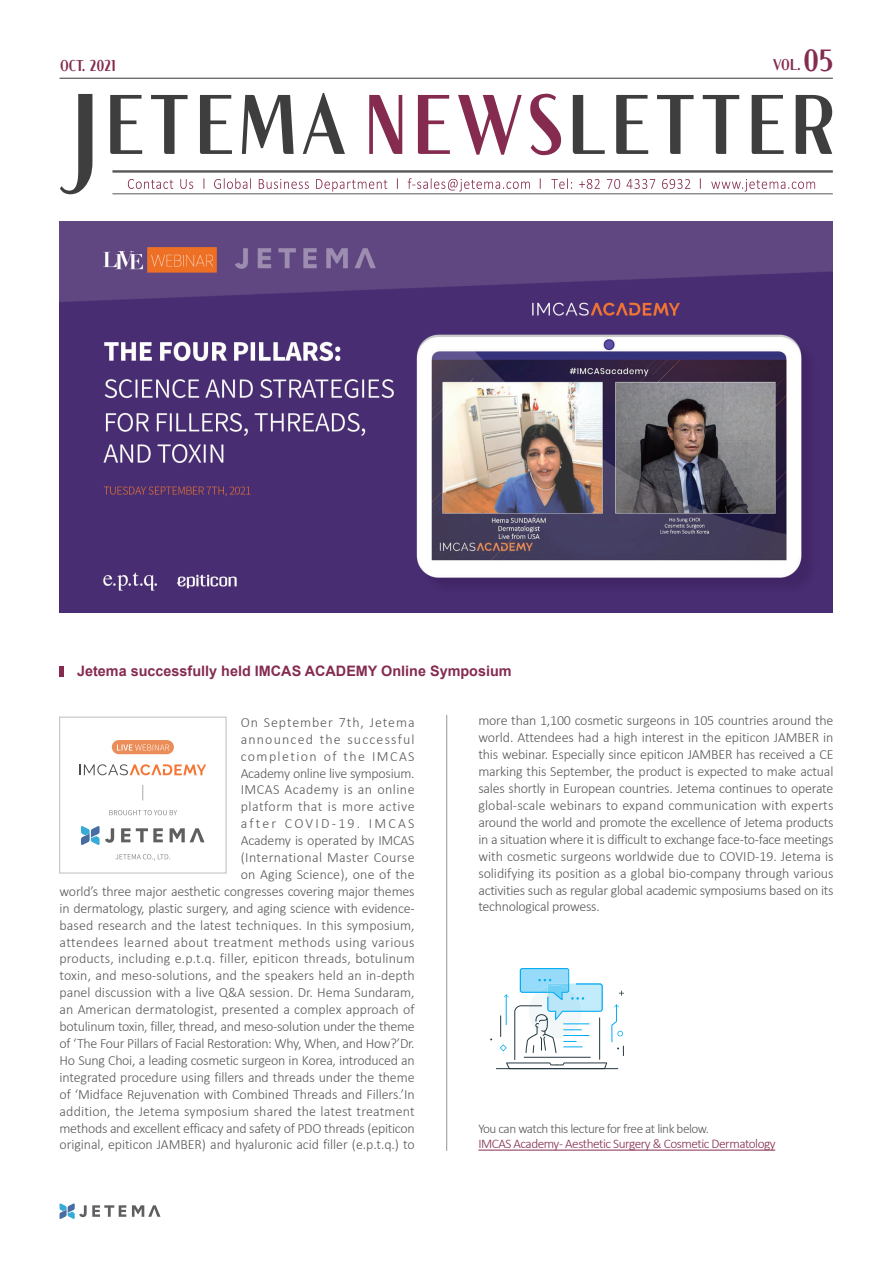
<style>
.page{position:relative;width:893px;height:1263px;background:#fff}
.page>*{position:absolute;margin:0;border:0;box-sizing:border-box;transform-origin:0 0}
.t1{font:15.6px "Cafe 24 Dangdanghae";letter-spacing:.03em;color:#852b50;scale:.83 1}
.t2{font:700 14.4px "Arial";color:#852b50}
.t3{font:300 14.1px/17px "Calibri";letter-spacing:-.005em;color:#57585a;text-align:right}
.t4{font:300 13.2px "Calibri";letter-spacing:-.035em;color:#852b50}
.t5{font:300 13.2px "Calibri";letter-spacing:-.035em;color:#57585a}
.s1{font-size:30.45px}
</style>
<div class="page">
<hr style="left:60px;top:78px;width:773px;height:1px;background:#57585a">
<hr style="left:112px;top:170px;width:721px;height:3px;background:#57585a">
<hr style="left:112px;top:193px;width:721px;height:1px;background:#57585a">
<svg style="left:128px;top:179px;width:45px;height:10px"></svg>
<svg style="left:180px;top:179px;width:13px;height:10px"></svg>
<svg style="left:214px;top:178px;width:37px;height:11px"></svg>
<svg style="left:259px;top:179px;width:50px;height:10px"></svg>
<svg style="left:316px;top:179px;width:71px;height:13px"></svg>
<svg style="left:408px;top:178px;width:122px;height:14px"></svg>
<svg style="left:551px;top:178px;width:21px;height:11px"></svg>
<svg style="left:579px;top:179px;width:21px;height:10px"></svg>
<svg style="left:607px;top:179px;width:13px;height:10px"></svg>
<svg style="left:626px;top:179px;width:29px;height:10px"></svg>
<svg style="left:662px;top:179px;width:28px;height:10px"></svg>
<svg style="left:711px;top:179px;width:104px;height:13px"></svg>
<svg style="left:60px;top:94px;width:32px;height:100px"></svg>
<svg style="left:110px;top:95px;width:32px;height:59px"></svg>
<svg style="left:151px;top:95px;width:37px;height:59px"></svg>
<svg style="left:200px;top:95px;width:32px;height:59px"></svg>
<svg style="left:242px;top:95px;width:52px;height:59px"></svg>
<svg style="left:303px;top:93px;width:42px;height:61px"></svg>
<svg style="left:369px;top:95px;width:33px;height:59px"></svg>
<svg style="left:418px;top:95px;width:32px;height:59px"></svg>
<svg style="left:458px;top:95px;width:64px;height:60px"></svg>
<svg style="left:530px;top:94px;width:31px;height:61px"></svg>
<svg style="left:573px;top:95px;width:32px;height:59px"></svg>
<svg style="left:616px;top:95px;width:32px;height:59px"></svg>
<svg style="left:657px;top:95px;width:37px;height:59px"></svg>
<svg style="left:703px;top:95px;width:36px;height:59px"></svg>
<svg style="left:752px;top:95px;width:32px;height:59px"></svg>
<svg style="left:796px;top:95px;width:36px;height:59px"></svg>
<svg style="left:132px;top:1205px;width:28px;height:12px"></svg>
<svg style="left:60px;top:1203px;width:66px;height:16px"></svg>
<hr style="left:446px;top:715px;width:1px;height:436px;background:#939598">
<hr style="left:60px;top:666px;width:4px;height:11px;background:#852b50">
<div style="left:60px;top:717px;width:166px;height:156px;border:1px solid #bcbdc0"></div>
<svg style="left:80px;top:764px;width:126px;height:11px"></svg>
<svg style="left:112px;top:740px;width:62px;height:14px"></svg>
<svg style="left:117px;top:744px;width:52px;height:6px"></svg>
<svg style="left:115px;top:854px;width:55px;height:6px"></svg>
<svg style="left:109px;top:810px;width:68px;height:5px"></svg>
<svg style="left:121px;top:828px;width:42px;height:14px"></svg>
<svg style="left:170px;top:828px;width:35px;height:14px"></svg>
<svg style="left:81px;top:826px;width:33px;height:19px"></svg>
<hr style="left:478px;top:1150px;width:297px;height:1px;background:#852b50">
<svg style="left:143px;top:785px;width:1px;height:15px"></svg>
<hr style="left:496px;top:1068px;width:122px;height:1px;background:#243640">
<svg style="left:500px;top:968px;width:124px;height:101px"></svg>
<hr style="left:524px;top:1057px;width:67px;height:1px;background:#243640">
<img style="left:60px;top:222px;width:773px;height:391px">
<div style="left:251px;top:485px;width:71px;height:11px;background:#492d72"></div>
<p class="t1" style="left:61px;top:57px;width:68px">OCT. 2021</p>
<p class="t1" style="left:773px;top:57px;width:73px">VOL. <span class="s1">05</span></p>
<p class="t2" style="left:77px;top:661px;width:436px">Jetema successfully held IMCAS ACADEMY Online Symposium</p>
<p class="t3" style="left:60px;top:713px;width:357px">On September 7th, Jetema<br>announced the successful<br>completion of the IMCAS<br>Academy online live symposium.<br>IMCAS Academy is an online<br>platform that is more active<br>after COVID-19. IMCAS<br>Academy is operated by IMCAS<br>(International Master Course<br>on Aging Science), one of the<br>world’s three major aesthetic congresses covering major themes in dermatology, plastic surgery, and aging science with evidence&shy;based research and the latest techniques. In this symposium, attendees learned about treatment methods using various products, including e.p.t.q. filler, epiticon threads, botulinum toxin, and meso-solutions, and the speakers held an in-depth panel discussion with a live Q&amp;A session. Dr. Hema Sundaram, an American dermatologist, presented a complex approach of botulinum toxin, filler, thread, and meso-solution under the theme of ‘The Four Pillars of Facial Restoration: Why, When, and How?’Dr.<br>Ho Sung Choi, a leading cosmetic surgeon in Korea, introduced an integrated procedure using fillers and threads under the theme of ‘Midface Rejuvenation with Combined Threads and Fillers.’In addition, the Jetema symposium shared the latest treatment methods and excellent efficacy and safety of PDO threads (epiticon original, epiticon JAMBER) and hyaluronic acid filler (e.p.t.q.) to</p>
<p class="t3" style="left:478px;top:712px;width:357px;text-align:justify">more than 1,100 cosmetic surgeons in 105 countries around the world. Attendees had a high interest in the epiticon JAMBER in this webinar. Especially since epiticon JAMBER has received a CE marking this September, the product is expected to make actual sales shortly in European countries. Jetema continues to operate global-scale webinars to expand communication with experts around the world and promote the excellence of Jetema products in a situation where it is difficult to exchange face-to-face meetings with cosmetic surgeons worldwide due to COVID-19. Jetema is solidifying its position as a global bio-company through various activities such as regular global academic symposiums based on its technological prowess.</p>
<p class="t5" style="left:478px;top:1120px;width:232px">You can watch this lecture for free at link below.</p>
<p class="t4" style="left:478px;top:1136px;width:299px">IMCAS Academy - Aesthetic Surgery &amp; Cosmetic Dermatology</p>
</div>
